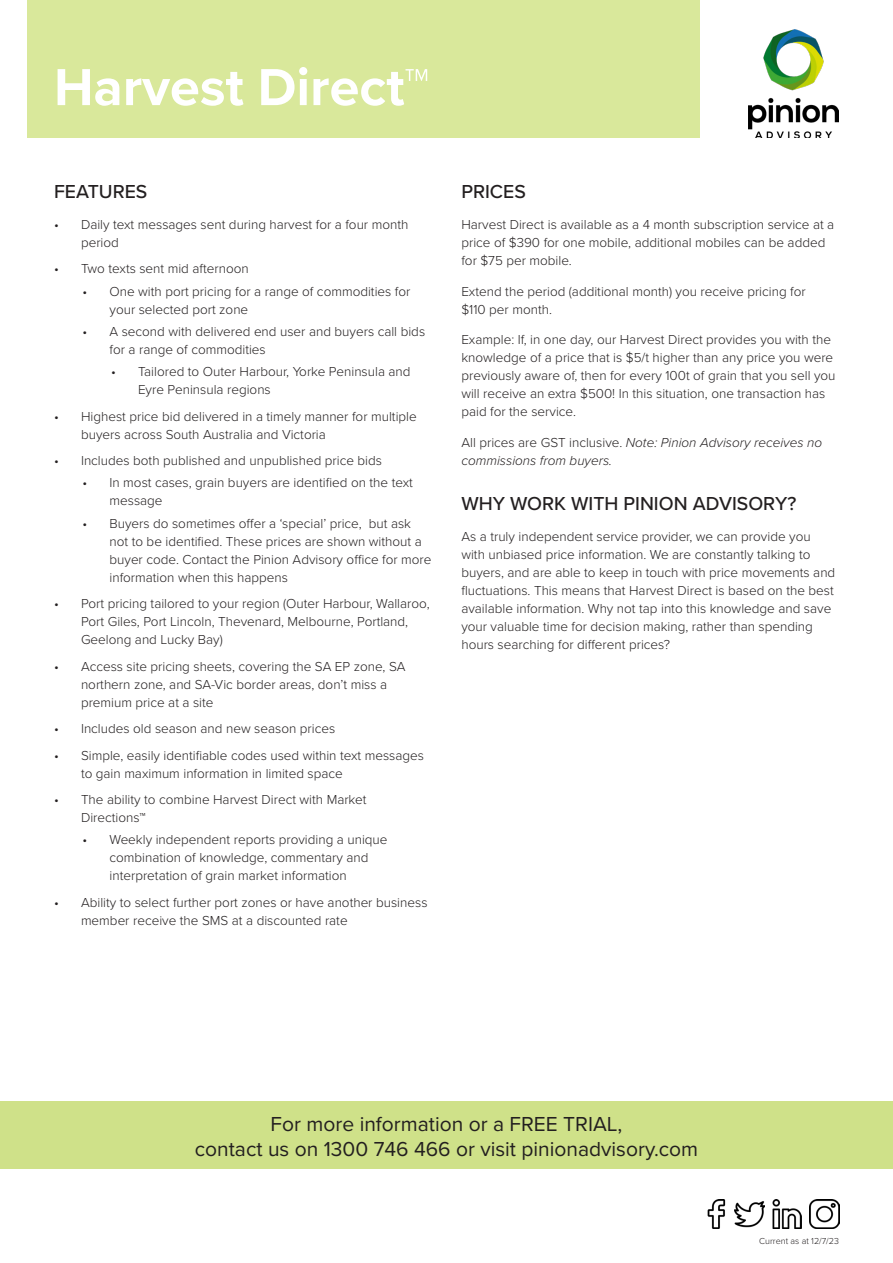
<style>
.page{position:relative;width:893px;height:1263px;background:#fff}
.page>*{position:absolute;margin:0;border:0;box-sizing:border-box;transform-origin:0 0}
.t1{font:700 54px "Proxima Nova";color:#fff}
.Title_2{font:21px/25.2px "Proxima Nova";color:#231f20;text-align:center}
.subheads{font:500 19.5px "Proxima Nova";color:#231f20}
.bodycopy{font:300 13.5px/18px "Proxima Nova";color:#231f20}
.bodycopy-2{font:italic 300 13.5px/18px "Proxima Nova";color:#231f20}
.Address{font:300 9px "Proxima Nova";color:#231f20}
.s1{font-style:normal}
</style>
<div class="page">
<img style="left:749px;top:30px;width:90px;height:108px">
<div style="left:27px;top:0;width:672px;height:138px;background:#d9e89b"></div>
<img style="left:707px;top:1199px;width:19px;height:30px">
<img style="left:810px;top:1199px;width:30px;height:30px">
<img style="left:772px;top:1199px;width:30px;height:30px">
<img style="left:734px;top:1201px;width:30px;height:27px">
<div style="left:0;top:1101px;width:893px;height:68px;background:#cfe189"></div>
<h1 class="t1" style="left:54px;top:47px;width:377px">Harvest Direct™</h1>
<p class="subheads" style="left:54px;top:177px;width:95px">FEATURES</p>
<p class="bodycopy" style="left:81px;top:215px;width:329px;text-indent:-27px">• Daily text messages sent during harvest for a four month period</p>
<p class="bodycopy" style="left:54px;top:259px;width:196px">• Two texts sent mid afternoon</p>
<p class="bodycopy" style="left:110px;top:281px;width:302px;text-indent:-27px">• One with port pricing for a range of commodities for your selected port zone</p>
<p class="bodycopy" style="left:110px;top:322px;width:317px;text-indent:-27px">• A second with delivered end user and buyers call bids for a range of commodities</p>
<p class="bodycopy" style="left:138px;top:362px;width:274px;text-indent:-27px">• Tailored to Outer Harbour, Yorke Peninsula and<br>Eyre Peninsula regions</p>
<p class="bodycopy" style="left:81px;top:406px;width:337px;text-indent:-27px">• Highest price bid delivered in a timely manner for multiple buyers across South Australia and Victoria</p>
<p class="bodycopy" style="left:54px;top:451px;width:330px">• Includes both published and unpublished price bids</p>
<p class="bodycopy" style="left:110px;top:473px;width:305px;text-indent:-27px">• In most cases, grain buyers are identified on the text message</p>
<p class="bodycopy" style="left:110px;top:513px;width:324px;text-indent:-27px">• Buyers do sometimes offer a ‘special’ price, but ask not to be identified. These prices are shown without a buyer code. Contact the Pinion Advisory office for more information when this happens</p>
<p class="bodycopy" style="left:81px;top:594px;width:350px;text-indent:-27px">• Port pricing tailored to your region (Outer Harbour, Wallaroo,<br>Port Giles, Port Lincoln, Thevenard, Melbourne, Portland,<br>Geelong and Lucky Bay)</p>
<p class="bodycopy" style="left:81px;top:656px;width:326px;text-indent:-27px">• Access site pricing sheets, covering the SA EP zone, SA northern zone, and SA-Vic border areas, don’t miss a premium price at a site</p>
<p class="bodycopy" style="left:54px;top:719px;width:283px">• Includes old season and new season prices</p>
<p class="bodycopy" style="left:81px;top:745px;width:345px;text-indent:-27px">• Simple, easily identifiable codes used within text messages to gain maximum information in limited space</p>
<p class="bodycopy" style="left:81px;top:790px;width:287px;text-indent:-27px">• The ability to combine Harvest Direct with Market<br>Directions™</p>
<p class="bodycopy" style="left:110px;top:830px;width:280px;text-indent:-27px">• Weekly independent reports providing a unique combination of knowledge, commentary and interpretation of grain market information</p>
<p class="bodycopy" style="left:81px;top:893px;width:348px;text-indent:-27px">• Ability to select further port zones or have another business member receive the SMS at a discounted rate</p>
<p class="subheads" style="left:461px;top:177px;width:66px">PRICES</p>
<p class="bodycopy" style="left:461px;top:215px;width:374px">Harvest Direct is available as a 4 month subscription service at a price of $390 for one mobile, additional mobiles can be added for $75 per mobile.</p>
<p class="bodycopy" style="left:461px;top:281px;width:346px">Extend the period (additional month) you receive pricing for $110 per month.</p>
<p class="bodycopy" style="left:461px;top:330px;width:376px">Example: If, in one day, our Harvest Direct provides you with the knowledge of a price that is $5/t higher than any price you were previously aware of, then for every 100t of grain that you sell you will receive an extra $500! In this situation, one transaction has paid for the service.</p>
<p class="bodycopy-2" style="left:461px;top:433px;width:362px"><span class="s1">All prices are GST inclusive.</span> Note: Pinion Advisory receives no commissions from buyers.</p>
<p class="subheads" style="left:461px;top:489px;width:336px">WHY WORK WITH PINION ADVISORY?</p>
<p class="bodycopy" style="left:461px;top:526px;width:375px">As a truly independent service provider, we can provide you with unbiased price information. We are constantly talking to buyers, and are able to keep in touch with price movements and fluctuations. This means that Harvest Direct is based on the best available information. Why not tap into this knowledge and save your valuable time for decision making, rather than spending hours searching for different prices?</p>
<p class="Title_2" style="left:195px;top:1110px;width:505px">For more information or a FREE TRIAL,<br>contact us on 1300 746 466 or visit pinionadvisory.com</p>
<p class="Address" style="left:759px;top:1234px;width:81px">Current as at 12/7/23</p>
</div>
